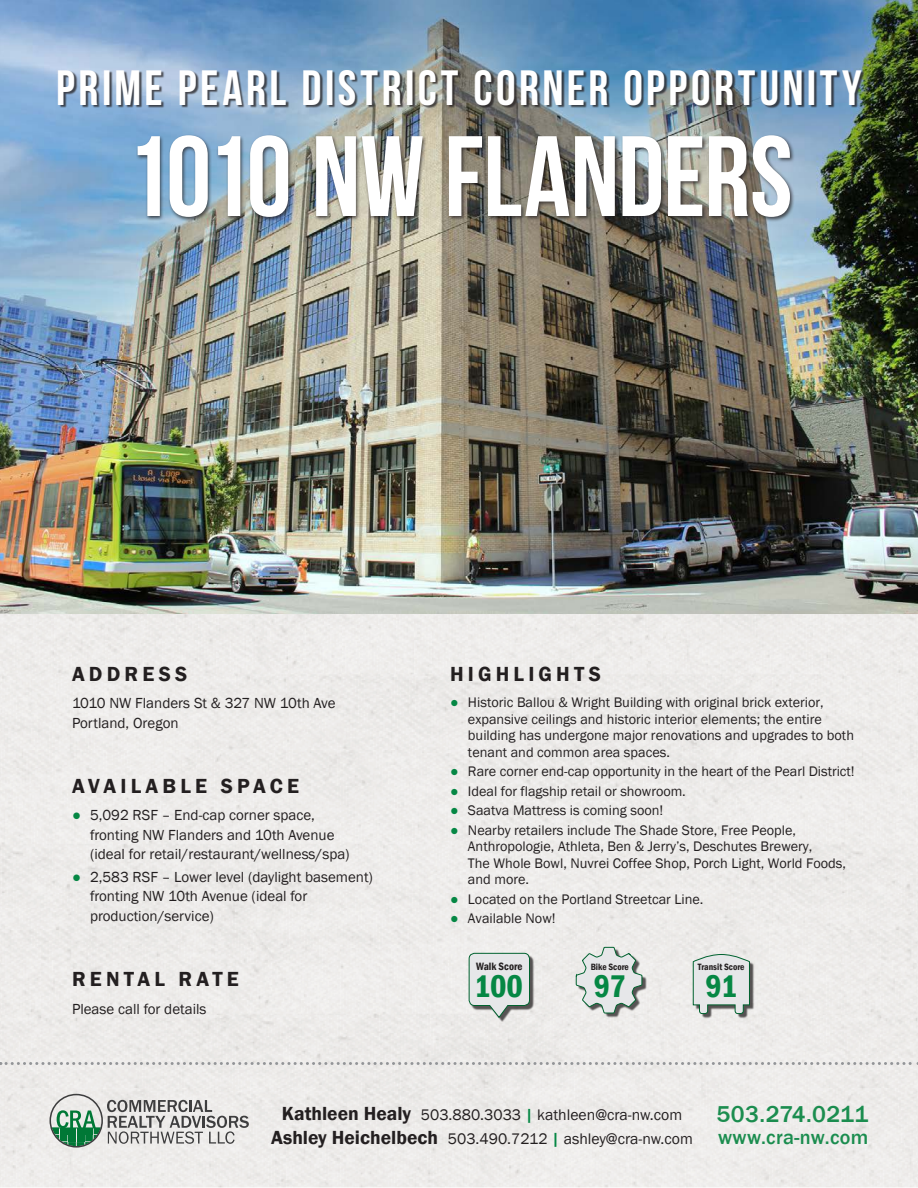
<style>
.page{position:relative;width:918px;height:1188px;background:#fff}
.page>*{position:absolute;margin:0;border:0;box-sizing:border-box;transform-origin:0 0}
.t1{font:114px "Bebas Neue";letter-spacing:-.01em;color:#fff}
.t2{font:49.5px "Bebas Neue";letter-spacing:.07em;color:#fff}
.t3{font:600 condensed 32.25px "Franklin Gothic";letter-spacing:-.02em;color:#058744}
.t4{font:500 23.55px "Franklin Gothic";letter-spacing:.02em;color:#1b8d4f}
.t5{font:600 21px "Franklin Gothic";letter-spacing:.2em;color:#231f20}
.t6{font:500 20.1px "Franklin Gothic";letter-spacing:.02em;color:#1b8d4f}
.t7{font:15.75px/23.9px "Franklin Gothic";color:#231f20;text-align:center}
.t8{font:15px/19.5px "Franklin Gothic";color:#231f20}
.t9{font:14.25px/16.5px "Franklin Gothic";color:#231f20}
.t10{font:600 condensed 10.95px "Franklin Gothic";color:#231f20}
.t11{font:600 condensed 9.45px "Franklin Gothic";color:#231f20}
.s1{color:#058744}
.s2{font-style:inherit}
.s3{font-weight:600;font-size:19.5px}
.s4{font-weight:500;font-size:16.5px;color:#058744}
</style>
<div class="page">
<svg style="left:0;top:1062px;width:918px;height:3px;background:#cbcbcb"></svg>
<img style="left:0;top:0;width:918px;height:614px">
<div style="left:471px;top:955px;width:63px;height:67px;background:#231f20;opacity:.75"></div>
<svg style="left:469px;top:953px;width:61px;height:65px;background:#d3d9d8"></svg>
<div style="left:578px;top:949px;width:69px;height:69px;background:#231f20;opacity:.75"></div>
<svg style="left:576px;top:945px;width:67px;height:70px;background:#d2d7d5"></svg>
<div style="left:695px;top:956px;width:59px;height:62px;background:#231f20;opacity:.75"></div>
<svg style="left:693px;top:954px;width:57px;height:60px;background:#d1d8d6"></svg>
<div style="left:136px;top:134px;width:659px;height:88px;background:#231f20;opacity:.75"></div>
<div style="left:60px;top:70px;width:805px;height:39px;background:#231f20;opacity:.75"></div>
<svg style="left:50px;top:1094px;width:199px;height:54px;background:#b8c0ba"></svg>
<h2 class="t2" style="left:56px;top:60px;width:807px">PRIME PEARL DISTRICT CORNER OPPORTUNITY</h2>
<h1 class="t1" style="left:125px;top:114px;width:669px">1010 NW FLANDERS</h1>
<h3 class="t5" style="left:72px;top:661px;width:117px">ADDRESS</h3>
<p class="t8" style="left:72px;top:694px;width:265px">1010 NW Flanders St &amp; 327 NW 10th Ave<br>Portland, Oregon</p>
<h3 class="t5" style="left:72px;top:773px;width:229px">AVAILABLE SPACE</h3>
<p class="t8" style="left:90px;top:806px;width:261px;text-indent:-18px"><span class="s1">●</span> 5,092 RSF – End-cap corner space, fronting NW Flanders and 10th Avenue (ideal for retail/restaurant/wellness/spa)</p>
<p class="t8" style="left:90px;top:867px;width:285px;text-indent:-18px"><span class="s1">●</span> 2,583 RSF – Lower level (daylight basement) fronting NW 10th Avenue (ideal for production/service)</p>
<h3 class="t5" style="left:72px;top:967px;width:168px">RENTAL RATE</h3>
<p class="t8" style="left:72px;top:999px;width:136px">Please call for details</p>
<h3 class="t5" style="left:450px;top:661px;width:153px">HIGHLIGHTS</h3>
<p class="t9" style="left:468px;top:695px;width:388px;text-indent:-18px"><span class="s1">●</span> Historic Ballou &amp; Wright Building with original brick exterior, expansive ceilings and historic interior elements; the entire building has undergone major renovations and upgrades to both tenant and common area spaces.</p>
<p class="t9" style="left:450px;top:764px;width:406px"><span class="s1">●</span> Rare corner end-cap opportunity in the heart of the Pearl District!</p>
<p class="t9" style="left:450px;top:783px;width:237px"><span class="s1">●</span> Ideal for flagship retail or showroom.</p>
<p class="t9" style="left:450px;top:803px;width:215px"><span class="s1">●</span> Saatva Mat<span class="s2">t</span>ress is coming soon!</p>
<p class="t9" style="left:468px;top:822px;width:380px;text-indent:-18px"><span class="s1">●</span> Nearby retailers include The Shade Store, Free People, Anthropologie, Athleta, Ben &amp; Jerry’s, Deschutes Brewery,<br>The Whole Bowl, Nuvrei Coffee Shop, Porch Light, World Foods, and more.</p>
<p class="t9" style="left:450px;top:891px;width:255px"><span class="s1">●</span> Located on the Portland Streetcar Line.</p>
<p class="t9" style="left:450px;top:911px;width:107px"><span class="s1">●</span> Available Now!</p>
<p class="t10" style="left:476px;top:959px;width:48px">Walk Score</p>
<h3 class="t3" style="left:474px;top:964px;width:50px">100</h3>
<p class="t11" style="left:591px;top:960px;width:40px">Bike Score</p>
<h3 class="t3" style="left:594px;top:964px;width:34px">97</h3>
<p class="t11" style="left:698px;top:960px;width:48px">Transit Score</p>
<h3 class="t3" style="left:705px;top:964px;width:33px">91</h3>
<p class="t7" style="left:271px;top:1103px;width:423px"><span class="s3">Kathleen Healy</span> 503.880.3033 <span class="s4">|</span> kathleen@cra-nw.com<br><span class="s3">Ashley Heichelbech</span> 503.490.7212 <span class="s4">|</span> ashley@cra-nw.com</p>
<h3 class="t4" style="left:717px;top:1100px;width:153px">503.274.0211</h3>
<h3 class="t6" style="left:718px;top:1125px;width:152px">www.cra-nw.com</h3>
</div>
